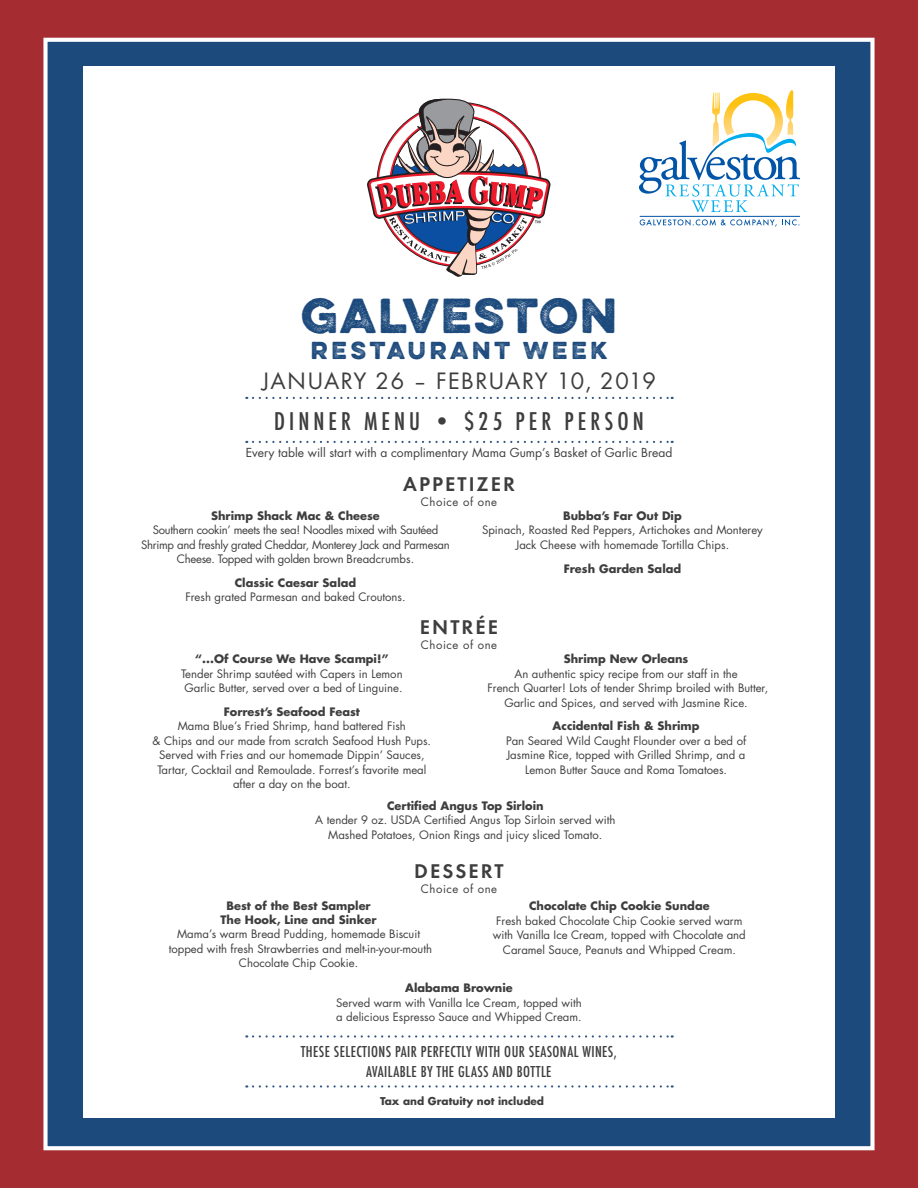
<style>
.page{position:relative;width:918px;height:1188px;background:#a52c31}
.page>*{position:absolute;margin:0;border:0;box-sizing:border-box;transform-origin:0 0}
.t1{font:43.95px "Eveleth Dot";letter-spacing:.05em;color:#1d4a7c}
.t2{font:500 condensed 26.7px "Futura T";letter-spacing:.15em;color:#3e3e3f}
.t3{font:24.75px "Futura T";letter-spacing:.045em;color:#3e3e3f}
.t4{font:22.05px "Eveleth Dot";letter-spacing:.175em;color:#1d4a7c}
.t5{font:600 20.7px "Futura T";letter-spacing:.1em;color:#3e3e3f}
.t6{font:500 condensed 16.5px/19.8px "Futura T";letter-spacing:.025em;color:#3e3e3f;text-align:center}
.t7{font:12.15px "Futura";color:#3e3e3f}
.t8{font:11.4px/14.4px "Futura";color:#3e3e3f;text-align:center}
.t9{font:700 11.4px/13.6px "Futura";color:#3e3e3f;text-align:center}
.t10{font:11.4px/14.4px "Futura";letter-spacing:-.025em;color:#3e3e3f;text-align:center}
.t11{font:11.4px "Futura";letter-spacing:.05em;color:#3e3e3f}
.t12{font:700 10.5px "Futura";color:#3e3e3f}
</style>
<div class="page">
<div style="left:43px;top:38px;width:832px;height:1112px;background:#1d4a7c;border:4px solid #fff"></div>
<div style="left:83px;top:66px;width:752px;height:1052px;background:#fff"></div>
<svg style="left:367px;top:99px;width:183px;height:178px"></svg>
<svg style="left:253px;top:397px;width:420px;height:2px"></svg>
<svg style="left:253px;top:441px;width:420px;height:2px"></svg>
<hr style="left:640px;top:216px;width:160px;height:1px;background:#0154a6">
<svg style="left:640px;top:219px;width:159px;height:8px"></svg>
<svg style="left:639px;top:90px;width:161px;height:122px"></svg>
<svg style="left:253px;top:1035px;width:420px;height:3px"></svg>
<svg style="left:253px;top:1085px;width:420px;height:3px"></svg>
<p class="t1" style="left:301px;top:282px;width:317px">GALVESTON</p>
<p class="t4" style="left:311px;top:333px;width:298px">RESTAURANT WEEK</p>
<p class="t3" style="left:262px;top:366px;width:396px">JANUARY 26 – FEBRUARY 10, 2019</p>
<p class="t2" style="left:274px;top:405px;width:371px">DINNER MENU • $25 PER PERSON</p>
<p class="t7" style="left:246px;top:445px;width:428px">Every table will start with a complimentary Mama Gump’s Basket of Garlic Bread</p>
<p class="t5" style="left:403px;top:472px;width:113px">APPETIZER</p>
<p class="t11" style="left:421px;top:494px;width:78px">Choice of one</p>
<p class="t9" style="left:211px;top:508px;width:170px">Shrimp Shack Mac &amp; Cheese</p>
<p class="t10" style="left:141px;top:523px;width:310px">Southern cookin’ meets the sea! Noodles mixed with Sautéed<br>Shrimp and freshly grated Cheddar, Monterey Jack and Parmesan<br>Cheese. Topped with golden brown Breadcrumbs.</p>
<p class="t9" style="left:235px;top:576px;width:123px">Classic Caesar Salad</p>
<p class="t8" style="left:185px;top:590px;width:222px">Fresh grated Parmesan and baked Croutons.</p>
<p class="t9" style="left:563px;top:508px;width:120px">Bubba’s Far Out Dip</p>
<p class="t8" style="left:482px;top:523px;width:282px">Spinach, Roasted Red Peppers, Artichokes and Monterey<br>Jack Cheese with homemade Tortilla Chips.</p>
<p class="t9" style="left:564px;top:561px;width:119px">Fresh Garden Salad</p>
<p class="t5" style="left:420px;top:615px;width:80px">ENTRÉE</p>
<p class="t11" style="left:421px;top:637px;width:78px">Choice of one</p>
<p class="t9" style="left:195px;top:652px;width:195px">“...Of Course We Have Scampi!”</p>
<p class="t8" style="left:181px;top:666px;width:223px">Tender Shrimp sautéed with Capers in Lemon<br>Garlic Butter, served over a bed of Linguine.</p>
<p class="t9" style="left:224px;top:705px;width:138px">Forrest’s Seafood Feast</p>
<p class="t8" style="left:153px;top:719px;width:280px">Mama Blue’s Fried Shrimp, hand battered Fish<br>&amp; Chips and our made from scratch Seafood Hush Pups.<br>Served with Fries and our homemade Dippin’ Sauces, Tartar, Cocktail and Remoulade. Forrest’s favorite meal after a day on the boat.</p>
<p class="t9" style="left:564px;top:652px;width:126px">Shrimp New Orleans</p>
<p class="t8" style="left:487px;top:666px;width:282px">An authentic spicy recipe from our staff in the<br>French Quarter! Lots of tender Shrimp broiled with Butter,<br>Garlic and Spices, and served with Jasmine Rice.</p>
<p class="t9" style="left:553px;top:719px;width:148px">Accidental Fish &amp; Shrimp</p>
<p class="t8" style="left:506px;top:733px;width:242px">Pan Seared Wild Caught Flounder over a bed of<br>Jasmine Rice, topped with Grilled Shrimp, and a<br>Lemon Butter Sauce and Roma Tomatoes.</p>
<p class="t9" style="left:387px;top:798px;width:158px">Certified Angus Top Sirloin</p>
<p class="t8" style="left:315px;top:813px;width:302px">A tender 9 oz. USDA Certified Angus Top Sirloin served with<br>Mashed Potatoes, Onion Rings and juicy sliced Tomato.</p>
<p class="t5" style="left:414px;top:859px;width:91px">DESSERT</p>
<p class="t11" style="left:421px;top:881px;width:78px">Choice of one</p>
<p class="t9" style="left:221px;top:899px;width:158px">Best of the Best Sampler<br>The Hook, Line and Sinker</p>
<p class="t8" style="left:169px;top:927px;width:265px">Mama’s warm Bread Pudding, homemade Biscuit topped with fresh Strawberries and melt-in-your-mouth<br>Chocolate Chip Cookie.</p>
<p class="t9" style="left:529px;top:899px;width:182px">Chocolate Chip Cookie Sundae</p>
<p class="t8" style="left:493px;top:913px;width:254px">Fresh baked Chocolate Chip Cookie served warm with Vanilla Ice Cream, topped with Chocolate and<br>Caramel Sauce, Peanuts and Whipped Cream.</p>
<p class="t9" style="left:405px;top:981px;width:109px">Alabama Brownie</p>
<p class="t8" style="left:336px;top:995px;width:247px;text-align:left">Served warm with Vanilla Ice Cream, topped with a delicious Espresso Sauce and Whipped Cream.</p>
<p class="t6" style="left:301px;top:1042px;width:318px">THESE SELECTIONS PAIR PERFECTLY WITH OUR SEASONAL WINES,<br>AVAILABLE BY THE GLASS AND BOTTLE</p>
<p class="t12" style="left:380px;top:1093px;width:166px">Tax and Gratuity not included</p>
</div>
